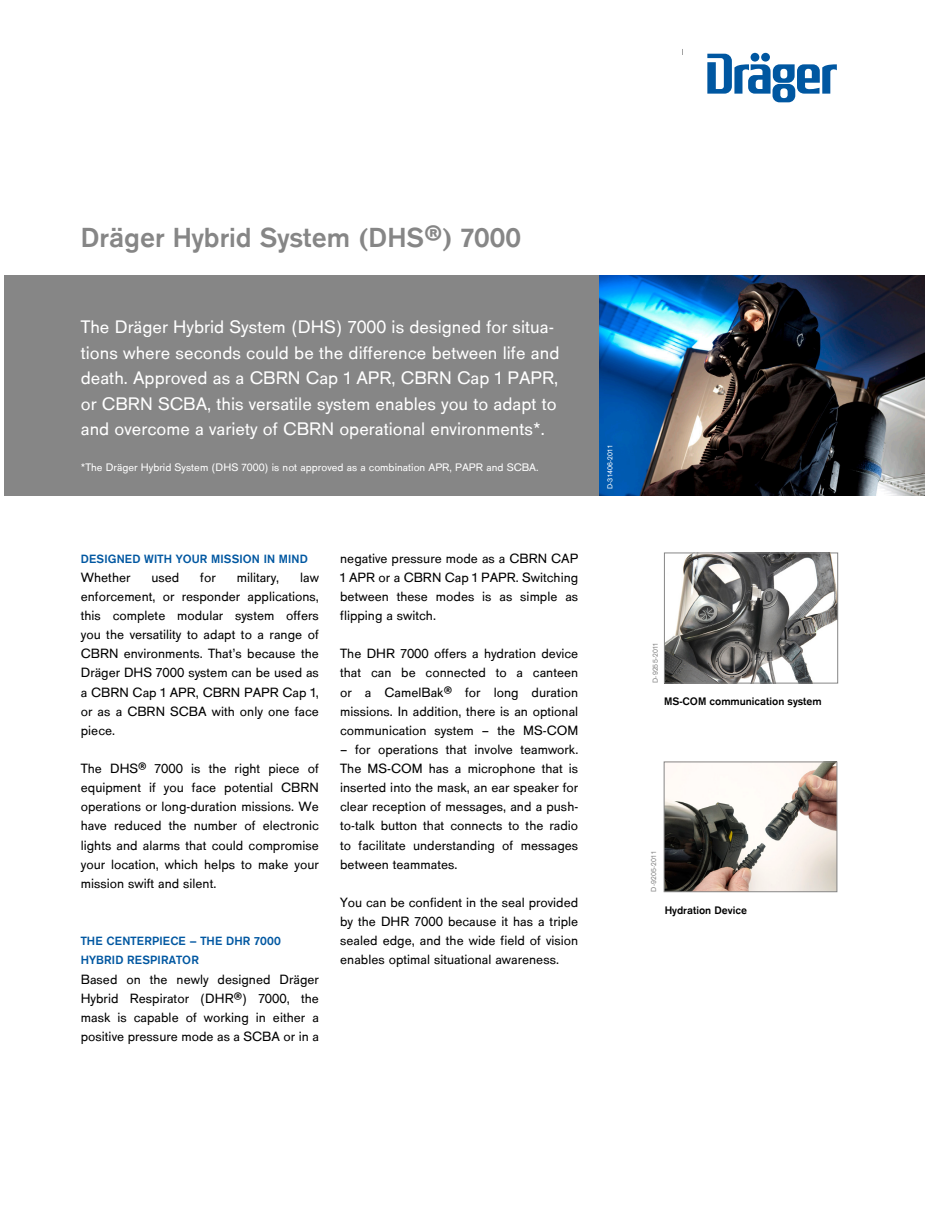
<style>
.page{position:relative;width:927px;height:1225px;background:#fff}
.page>*{position:absolute;margin:0;border:0;box-sizing:border-box;transform-origin:0 0}
.PI-Headline{font:700 28.5px "Draeger San";color:#868686}
.Introtext_white{font:18.75px/25.5px "Draeger San";color:#fff}
.Bodytext_DraeSansReg{font:13.8px/19.2px "Draeger San";color:#000;text-align:justify}
.Content_Headlines_1{font:700 12.3px "Draeger San";letter-spacing:.01em;color:#0057a1}
.Introtext_white-2{font:11.25px "Draeger San";color:#fff}
.Caption_Body{font:700 11.25px "Draeger San";color:#000}
.picturenumber_60__bl{font:7.5px "Draeger San";letter-spacing:.025em;color:#868686}
.picturenumber_white{font:7.5px "Draeger San";letter-spacing:.025em;color:#fff}
</style>
<div class="page">
<img style="left:666px;top:554px;width:170px;height:127px">
<div style="left:664px;top:552px;width:174px;height:131px;border:1px solid #868686"></div>
<div style="left:4px;top:275px;width:638px;height:220px;background:#868686"></div>
<img style="left:600px;top:275px;width:324px;height:220px">
<svg style="left:707px;top:54px;width:130px;height:48px"></svg>
<img style="left:666px;top:763px;width:169px;height:127px">
<div style="left:664px;top:761px;width:173px;height:131px;border:1px solid #868686"></div>
<p class="PI-Headline" style="left:81px;top:221px;width:442px">Dräger Hybrid System (DHS®) 7000</p>
<p class="Introtext_white" style="left:81px;top:314px;width:480px">The Dräger Hybrid System (DHS) 7000 is designed for situa&shy;tions where seconds could be the difference between life and death. Approved as a CBRN Cap 1 APR, CBRN Cap 1 PAPR, or CBRN SCBA, this versatile system enables you to adapt to and overcome a variety of CBRN operational environments*.</p>
<p class="Introtext_white-2" style="left:81px;top:461px;width:459px">*The Dräger Hybrid System (DHS 7000) is not approved as a combination APR, PAPR and SCBA.</p>
<p class="Content_Headlines_1" style="left:81px;top:551px;width:229px">DESIGNED WITH YOUR MISSION IN MIND</p>
<p class="Bodytext_DraeSansReg" style="left:81px;top:567px;width:51px">Whether</p>
<p class="Bodytext_DraeSansReg" style="left:151px;top:567px;width:29px">used</p>
<p class="Bodytext_DraeSansReg" style="left:200px;top:567px;width:17px">for</p>
<p class="Bodytext_DraeSansReg" style="left:237px;top:567px;width:44px">military,</p>
<p class="Bodytext_DraeSansReg" style="left:81px;top:567px;width:240px;text-indent:219px">law enforcement, or responder applications, this complete modular system offers you the versatility to adapt to a range of CBRN environments. That’s because the Dräger DHS 7000 system can be used as a CBRN Cap 1 APR, CBRN PAPR Cap 1, or as a CBRN SCBA with only one face piece.</p>
<p class="Bodytext_DraeSansReg" style="left:81px;top:759px;width:240px">The DHS® 7000 is the right piece of equipment if you face potential CBRN operations or long-duration missions. We have reduced the number of electronic lights and alarms that could compromise your location, which helps to make your mission swift and silent.</p>
<p class="Content_Headlines_1" style="left:81px;top:934px;width:201px">THE CENTERPIECE – THE DHR 7000</p>
<p class="Content_Headlines_1" style="left:81px;top:953px;width:120px">HYBRID RESPIRATOR</p>
<p class="Bodytext_DraeSansReg" style="left:81px;top:969px;width:240px">Based on the newly designed Dräger Hybrid Respirator (DHR®) 7000, the mask is capable of working in either a positive pressure mode as a SCBA or in a</p>
<p class="Bodytext_DraeSansReg" style="left:340px;top:548px;width:240px">negative pressure mode as a CBRN CAP 1 APR or a CBRN Cap 1 PAPR. Switching between these modes is as simple as flipping a switch.</p>
<p class="Bodytext_DraeSansReg" style="left:340px;top:644px;width:240px">The DHR 7000 offers a hydration device that can be connected to a canteen or a CamelBak® for long duration missions. In addition, there is an optional communication system – the MS-COM</p>
<p class="Bodytext_DraeSansReg" style="left:340px;top:740px;width:240px">– for operations that involve teamwork.<br>The MS-COM has a microphone that is inserted into the mask, an ear speaker for clear reception of messages, and a push&shy;to-talk button that connects to the radio to facilitate understanding of messages between teammates.</p>
<p class="Bodytext_DraeSansReg" style="left:340px;top:893px;width:240px">You can be confident in the seal provided by the DHR 7000 because it has a triple sealed edge, and the wide field of vision enables optimal situational awareness.</p>
<p class="picturenumber_white" style="left:606px;top:489px;width:45px;rotate:-90deg">D-31406-2011</p>
<p class="picturenumber_60__bl" style="left:651px;top:683px;width:42px;rotate:-90deg">D-9255-2011</p>
<p class="Caption_Body" style="left:664px;top:695px;width:159px">MS-COM communication system</p>
<p class="picturenumber_60__bl" style="left:650px;top:891px;width:42px;rotate:-90deg">D-9205-2011</p>
<p class="Caption_Body" style="left:665px;top:904px;width:84px">Hydration Device</p>
</div>
